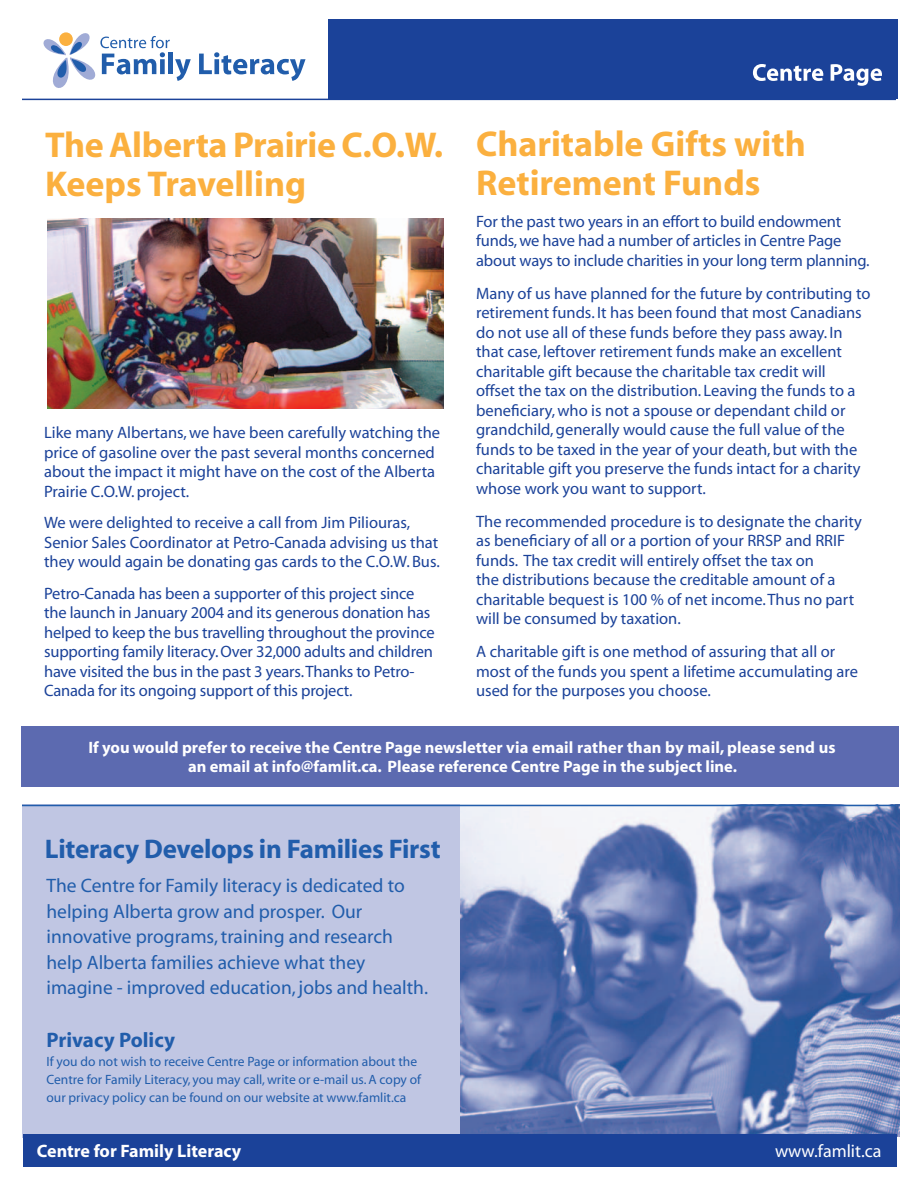
<style>
.page{position:relative;width:918px;height:1188px;background:#fff}
.page>*{position:absolute;margin:0;border:0;box-sizing:border-box;transform-origin:0 0}
.t1{font:700 36px/39px "Myriad";color:#fbb03f}
.t2{font:700 27px "Myriad";letter-spacing:-.01em;color:#215dab}
.t3{font:700 21px "Myriad";color:#215dab}
.t4{font:19.5px/25.5px "Myriad";color:#215dab}
.t5{font:700 18px "Myriad";color:#fff}
.t6{font:18px "Myriad";color:#fff}
.t7{font:16.5px/19.5px "Myriad";color:#1b4299}
.t8{font:700 16.5px/19.5px "Myriad";color:#fff;text-align:center}
.t9{font:13.5px/18px "Myriad";color:#215dab}
</style>
<div class="page">
<img style="left:461px;top:805px;width:438px;height:332px">
<div style="left:22px;top:805px;width:438px;height:333px;background:#c0c6e3"></div>
<div style="left:329px;top:20px;width:569px;height:79px;background:#1b4299"></div>
<div style="left:24px;top:1134px;width:873px;height:32px;background:#1b4299"></div>
<hr style="left:22px;top:99px;width:874px;height:1px;background:#1b4299">
<svg style="left:199px;top:52px;width:107px;height:29px"></svg>
<svg style="left:30px;top:32px;width:161px;height:69px"></svg>
<svg style="left:753px;top:64px;width:129px;height:22px"></svg>
<hr style="left:22px;top:805px;width:874px;height:1px;background:#215dab">
<div style="left:22px;top:726px;width:877px;height:61px;background:#5c6ab0"></div>
<img style="left:47px;top:218px;width:396px;height:190px">
<h1 class="t1" style="left:45px;top:126px;width:400px">The Alberta Prairie C.O.W.<br>Keeps Travelling</h1>
<h1 class="t1" style="left:476px;top:126px;width:331px">Charitable Gifts with<br>Retirement Funds</h1>
<p class="t7" style="left:476px;top:212px;width:395px">For the past two years in an effort to build endowment funds, we have had a number of articles in Centre Page about ways to include charities in your long term planning.</p>
<p class="t7" style="left:476px;top:284px;width:396px">Many of us have planned for the future by contributing to retirement funds. It has been found that most Canadians do not use all of these funds before they pass away. In that case, leftover retirement funds make an excellent charitable gift because the charitable tax credit will<br>offset the tax on the distribution. Leaving the funds to a beneficiary, who is not a spouse or dependant child or grandchild, generally would cause the full value of the funds to be taxed in the year of your death, but with the charitable gift you preserve the funds intact for a charity whose work you want to support.</p>
<p class="t7" style="left:476px;top:512px;width:387px">The recommended procedure is to designate the charity as beneficiary of all or a portion of your RRSP and RRIF funds. The tax credit will entirely offset the tax on<br>the distributions because the creditable amount of a charitable bequest is 100 % of net income. Thus no part will be consumed by taxation.</p>
<p class="t7" style="left:476px;top:643px;width:384px">A charitable gift is one method of assuring that all or most of the funds you spent a lifetime accumulating are used for the purposes you choose.</p>
<p class="t7" style="left:44px;top:424px;width:398px">Like many Albertans, we have been carefully watching the price of gasoline over the past several months concerned about the impact it might have on the cost of the Alberta Prairie C.O.W. project.</p>
<p class="t7" style="left:44px;top:514px;width:397px">We were delighted to receive a call from Jim Piliouras,<br>Senior Sales Coordinator at Petro-Canada advising us that they would again be donating gas cards to the C.O.W. Bus.</p>
<p class="t7" style="left:44px;top:584px;width:392px">Petro-Canada has been a supporter of this project since the launch in January 2004 and its generous donation has helped to keep the bus travelling throughout the province supporting family literacy. Over 32,000 adults and children have visited the bus in the past 3 years. Thanks to Petro-Canada for its ongoing support of this project.</p>
<p class="t8" style="left:88px;top:738px;width:749px">If you would prefer to receive the Centre Page newsletter via email rather than by mail, please send us an email at info@famlit.ca. Please reference Centre Page in the subject line.</p>
<h2 class="t2" style="left:45px;top:835px;width:397px">Literacy Develops in Families First</h2>
<p class="t4" style="left:46px;top:874px;width:383px">The Centre for Family literacy is dedicated to helping Alberta grow and prosper. Our innovative programs, training and research help Alberta families achieve what they imagine - improved education, jobs and health.</p>
<p class="t3" style="left:46px;top:1029px;width:130px">Privacy Policy</p>
<p class="t9" style="left:46px;top:1053px;width:376px">If you do not wish to receive Centre Page or information about the<br>Centre for Family Literacy, you may call, write or e-mail us. A copy of our privacy policy can be found on our website at www.famlit.ca</p>
<p class="t5" style="left:37px;top:1141px;width:206px">Centre for Family Literacy</p>
<p class="t6" style="left:775px;top:1142px;width:108px">www.famlit.ca</p>
</div>
